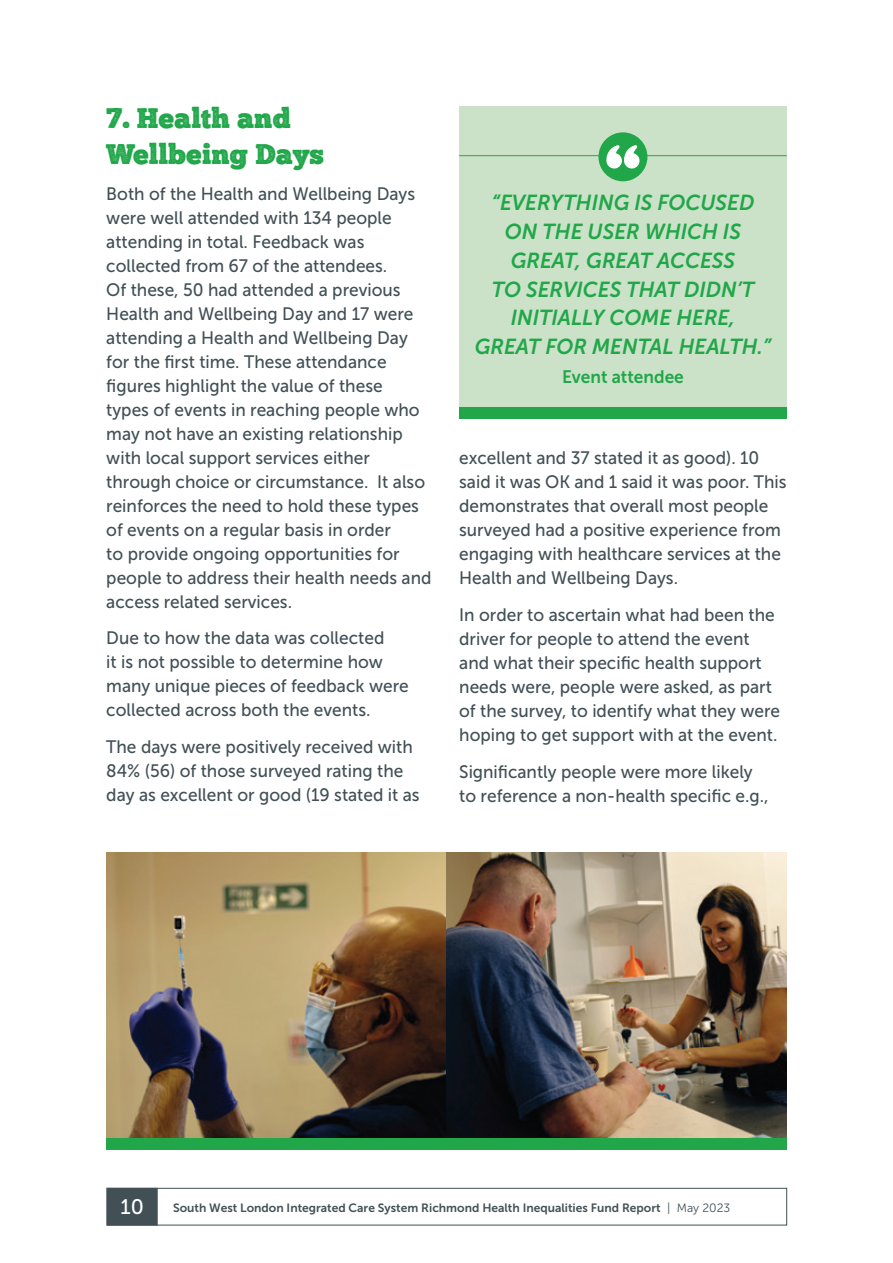
<style>
.page{position:relative;width:893px;height:1263px;background:#fff}
.page>*{position:absolute;margin:0;border:0;box-sizing:border-box;transform-origin:0 0}
.t1{font:28.5px/36px "Chunk Five Print";color:#21a74a}
.t2{font:italic 21.6px/28.8px "Museo Sans 700";color:#21a74a;text-align:center;scale:.96 1}
.t3{font:21px "Museo Sans 500";color:#fff}
.t4{font:18px/24px "Museo Sans 500";color:#425055;scale:.96 1}
.t5{font:18px "Museo Sans 700";color:#21a74a;scale:.96 1}
.t6{font:12px "Museo Sans 700";color:#425055}
.s1{font-family:"Museo Sans 300"}
</style>
<div class="page">
<div style="left:107px;top:1188px;width:680px;height:37px;border:1px solid #425055"></div>
<div style="left:107px;top:1188px;width:51px;height:37px;background:#425055;border:1px solid #425055"></div>
<div style="left:459px;top:106px;width:328px;height:311px;background:#cbe2c8"></div>
<hr style="left:459px;top:155px;width:328px;height:1px;background:#21a74a">
<div style="left:598px;top:132px;width:49px;height:49px;background:#21a74a;border-radius:50%"></div>
<svg style="left:606px;top:145px;width:33px;height:24px"></svg>
<div style="left:459px;top:408px;width:328px;height:11px;background:#21a74a"></div>
<img style="left:106px;top:852px;width:340px;height:287px">
<div style="left:106px;top:1139px;width:340px;height:11px;background:#21a74a"></div>
<img style="left:446px;top:852px;width:341px;height:287px">
<div style="left:446px;top:1139px;width:341px;height:11px;background:#21a74a"></div>
<h1 class="t1" style="left:106px;top:101px;width:219px">7. Health and<br>Wellbeing Days</h1>
<p class="t4" style="left:106px;top:182px;width:340px">Both of the Health and Wellbeing Days were well attended with 134 people attending in total. Feedback was collected from 67 of the attendees.<br>Of these, 50 had attended a previous Health and Wellbeing Day and 17 were attending a Health and Wellbeing Day for the first time. These attendance figures highlight the value of these<br>types of events in reaching people who may not have an existing relationship with local support services either through choice or circumstance. It also reinforces the need to hold these types of events on a regular basis in order<br>to provide ongoing opportunities for people to address their health needs and access related services.</p>
<p class="t4" style="left:106px;top:626px;width:316px">Due to how the data was collected<br>it is not possible to determine how many unique pieces of feedback were collected across both the events.</p>
<p class="t4" style="left:106px;top:735px;width:328px">The days were positively received with<br>84% (56) of those surveyed rating the day as excellent or good (19 stated it as</p>
<p class="t2" style="left:475px;top:188px;width:310px">“EVERYTHING IS FOCUSED<br>ON THE USER WHICH IS<br>GREAT, GREAT ACCESS<br>TO SERVICES THAT DIDN’T<br>INITIALLY COME HERE,<br>GREAT FOR MENTAL HEALTH.”</p>
<p class="t5" style="left:562px;top:367px;width:128px">Event attendee</p>
<p class="t4" style="left:459px;top:446px;width:343px">excellent and 37 stated it as good). 10 said it was OK and 1 said it was poor. This demonstrates that overall most people surveyed had a positive experience from engaging with healthcare services at the Health and Wellbeing Days.</p>
<p class="t4" style="left:459px;top:603px;width:336px">In order to ascertain what had been the driver for people to attend the event and what their specific health support needs were, people were asked, as part of the survey, to identify what they were hoping to get support with at the event.</p>
<p class="t4" style="left:459px;top:759px;width:324px">Significantly people were more likely to reference a non-health specific e.g.,</p>
<p class="t3" style="left:121px;top:1195px;width:25px">10</p>
<p class="t6" style="left:173px;top:1201px;width:559px">South West London Integrated Care System Richmond Health Inequalities Fund Report <span class="s1">| May 2023</span></p>
</div>
